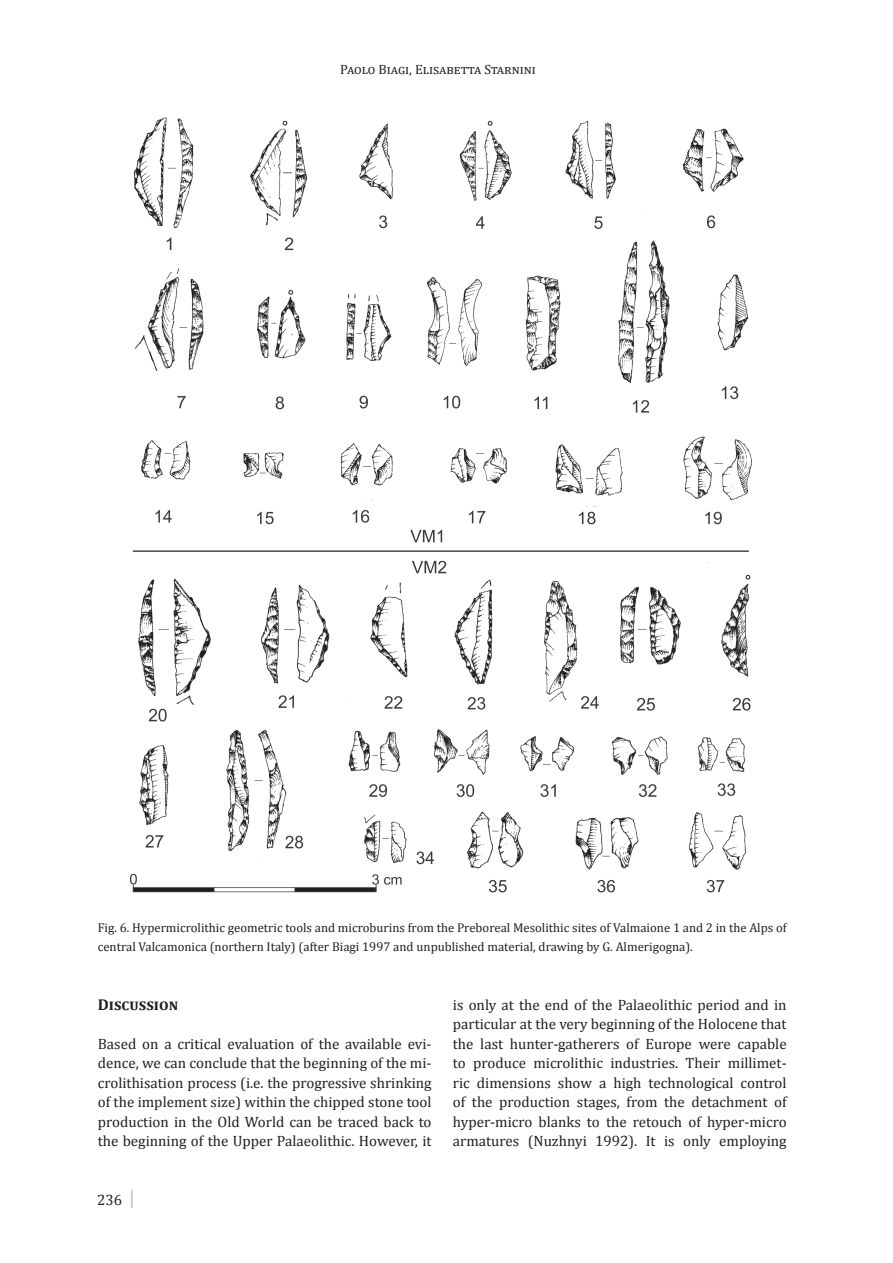
<style>
.page{position:relative;width:893px;height:1263px;background:#fff}
.page>*{position:absolute;margin:0;border:0;box-sizing:border-box;transform-origin:0 0}
.t1{font:700 15.75px "Cambria";color:#231f20}
.t2{font:15px/19.5px "Cambria";color:#231f20;text-align:justify}
.t3{font:13.5px "Cambria";letter-spacing:.025em;color:#231f20}
.t4{font:12.75px/19.5px "Cambria";color:#231f20}
.s1{font-weight:700;color:#bcbdc0}
</style>
<div class="page">
<img style="left:130px;top:117px;width:622px;height:776px">
<p class="t3" style="left:340px;top:61px;width:197px">Paolo Biagi, Elisabetta Starnini</p>
<p class="t4" style="left:98px;top:917px;width:690px">Fig. 6. Hypermicrolithic geometric tools and microburins from the Preboreal Mesolithic sites of Valmaione 1 and 2 in the Alps of central Valcamonica (northern Italy) (after Biagi 1997 and unpublished material, drawing by G. Almerigogna).</p>
<p class="t1" style="left:98px;top:993px;width:82px">Discussion</p>
<p class="t2" style="left:98px;top:1034px;width:335px">Based on a critical evaluation of the available evi&shy;dence, we can conclude that the beginning of the mi&shy;crolithisation process (i.e. the progressive shrinking of the implement size) within the chipped stone tool production in the Old World can be traced back to the beginning of the Upper Palaeolithic. However, it</p>
<p class="t2" style="left:97px;top:1190px;width:41px">236 <span class="s1">│</span></p>
<p class="t2" style="left:453px;top:995px;width:335px">is only at the end of the Palaeolithic period and in particular at the very beginning of the Holocene that the last hunter-gatherers of Europe were capable to produce microlithic industries. Their millimet&shy;ric dimensions show a high technological control of the production stages, from the detachment of hyper-micro blanks to the retouch of hyper-micro armatures (Nuzhnyi 1992). It is only employing</p>
</div>
